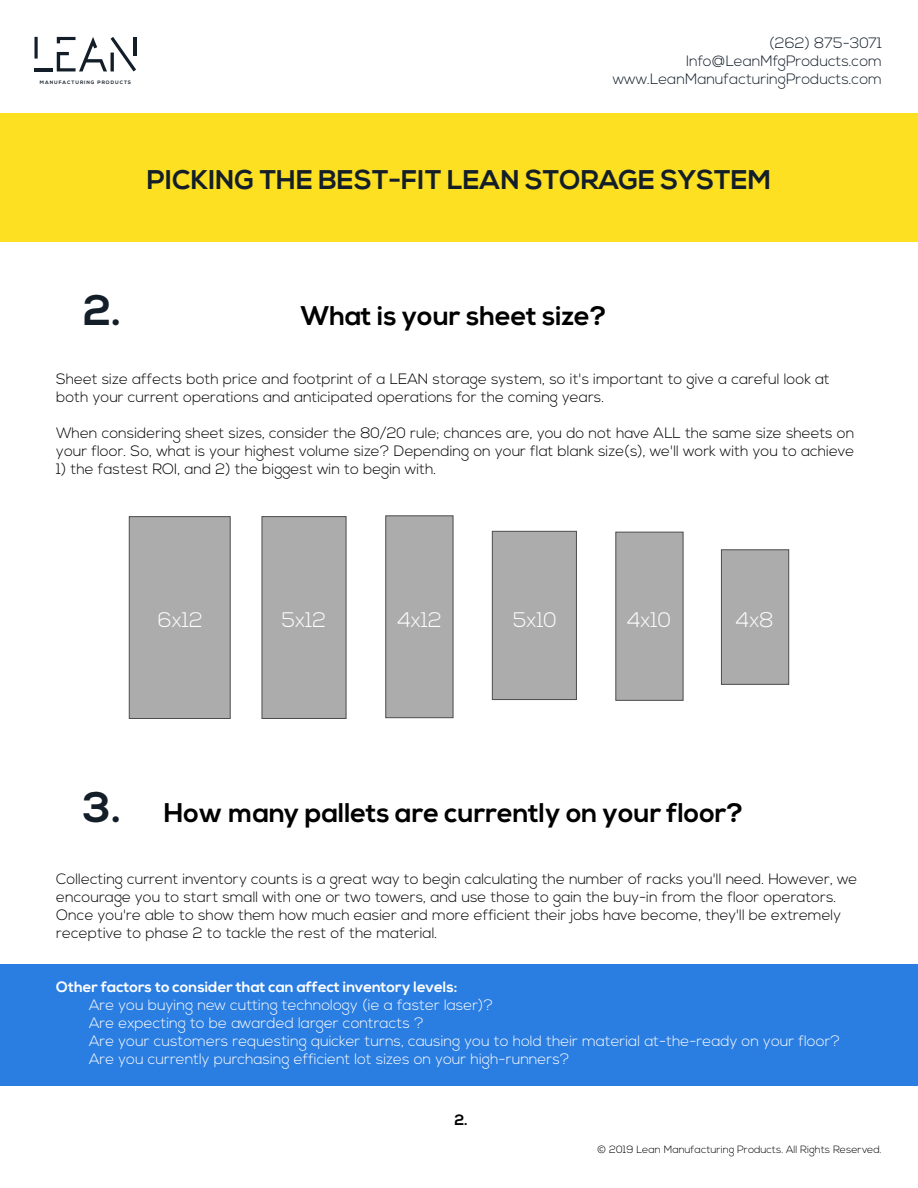
<style>
.page{position:relative;width:918px;height:1188px;background:#fff}
.page>*{position:absolute;margin:0;border:0;box-sizing:border-box;transform-origin:0 0}
.t1{font:700 42.75px "Nexa";color:#131e29}
.t2{font:700 27px "Nexa";color:#000}
.t3{font:700 27px "Nexa";color:#131e29}
.t4{font:300 21px "Nexa";color:#fff}
.t5{font:300 15px/18px "Nexa";color:#000}
.t6{font:300 15px/18px "Nexa";color:#fff}
.t7{font:300 15px/18px "Nexa";color:#131e29;text-align:right}
.t8{font:700 15px "Nexa";color:#fff}
.t9{font:700 15px "Nexa";color:#000}
.t10{font:300 10.5px "Nexa";color:#000}
.t11{font:700 4.8px "Nexa";letter-spacing:.2em;color:#131e29}
.s1{font-size:42.75px;color:#131e29}
</style>
<div class="page">
<svg style="left:34px;top:37px;width:4px;height:22px"></svg>
<hr style="left:34px;top:68px;width:19px;height:3px;background:#131e29">
<svg style="left:57px;top:37px;width:79px;height:34px"></svg>
<hr style="left:133px;top:37px;width:3px;height:19px;background:#131e29">
<div style="left:0;top:113px;width:918px;height:129px;background:#fde021"></div>
<div style="left:129px;top:516px;width:102px;height:203px;background:#acacac;border:1px solid #4c4c4c"></div>
<div style="left:262px;top:516px;width:84px;height:203px;background:#acacac;border:1px solid #4c4c4c"></div>
<div style="left:385px;top:515px;width:68px;height:203px;background:#acacac;border:1px solid #4c4c4c"></div>
<div style="left:492px;top:531px;width:85px;height:169px;background:#acacac;border:1px solid #4c4c4c"></div>
<div style="left:615px;top:532px;width:68px;height:169px;background:#acacac;border:1px solid #4c4c4c"></div>
<div style="left:721px;top:549px;width:68px;height:136px;background:#acacac;border:1px solid #4c4c4c"></div>
<div style="left:0;top:964px;width:918px;height:121px;background:#2a7de1"></div>
<p class="t11" style="left:40px;top:80px;width:93px">MANUFACTURING PRODUCTS</p>
<p class="t7" style="left:613px;top:35px;width:271px">(262) 875-3071<br>Info@LeanMfgProducts.com www.LeanManufacturingProducts.com</p>
<h2 class="t3" style="left:147px;top:165px;width:626px">PICKING THE BEST-FIT LEAN STORAGE SYSTEM</h2>
<h1 class="t1" style="left:83px;top:285px;width:40px">2.</h1>
<h2 class="t2" style="left:301px;top:300px;width:308px">What is your sheet size?</h2>
<p class="t5" style="left:56px;top:371px;width:775px">Sheet size affects both price and footprint of a LEAN storage system, so it's important to give a careful look at both your current operations and anticipated operations for the coming years.</p>
<p class="t5" style="left:56px;top:425px;width:800px">When considering sheet sizes, consider the 80/20 rule; chances are, you do not have ALL the same size sheets on your floor. So, what is your highest volume size? Depending on your flat blank size(s), we'll work with you to achieve</p>
<p class="t5" style="left:56px;top:461px;width:382px">1) the fastest ROI, and 2) the biggest win to begin with.</p>
<h3 class="t4" style="left:158px;top:608px;width:47px">6x12</h3>
<h3 class="t4" style="left:282px;top:608px;width:46px">5x12</h3>
<h3 class="t4" style="left:397px;top:608px;width:46px">4x12</h3>
<h3 class="t4" style="left:513px;top:608px;width:45px">5x10</h3>
<h3 class="t4" style="left:627px;top:608px;width:45px">4x10</h3>
<h3 class="t4" style="left:736px;top:608px;width:39px">4x8</h3>
<h2 class="t2" style="left:83px;top:797px;width:662px"><span class="s1">3.</span> How many pallets are currently on your floor?</h2>
<p class="t5" style="left:56px;top:870px;width:803px">Collecting current inventory counts is a great way to begin calculating the number of racks you'll need. However, we encourage you to start small with one or two towers, and use those to gain the buy-in from the floor operators.<br>Once you're able to show them how much easier and more efficient their jobs have become, they'll be extremely receptive to phase 2 to tackle the rest of the material.</p>
<p class="t8" style="left:56px;top:978px;width:403px">Other factors to consider that can affect inventory levels:</p>
<p class="t6" style="left:89px;top:996px;width:753px">Are you buying new cutting technology (ie a faster laser)?<br>Are expecting to be awarded larger contracts ?<br>Are your customers requesting quicker turns, causing you to hold their material at-the-ready on your floor?<br>Are you currently purchasing efficient lot sizes on your high-runners?</p>
<p class="t9" style="left:454px;top:1111px;width:15px">2.</p>
<p class="t10" style="left:597px;top:1143px;width:286px">© 2019 Lean Manufacturing Products. All Rights Reserved.</p>
</div>
